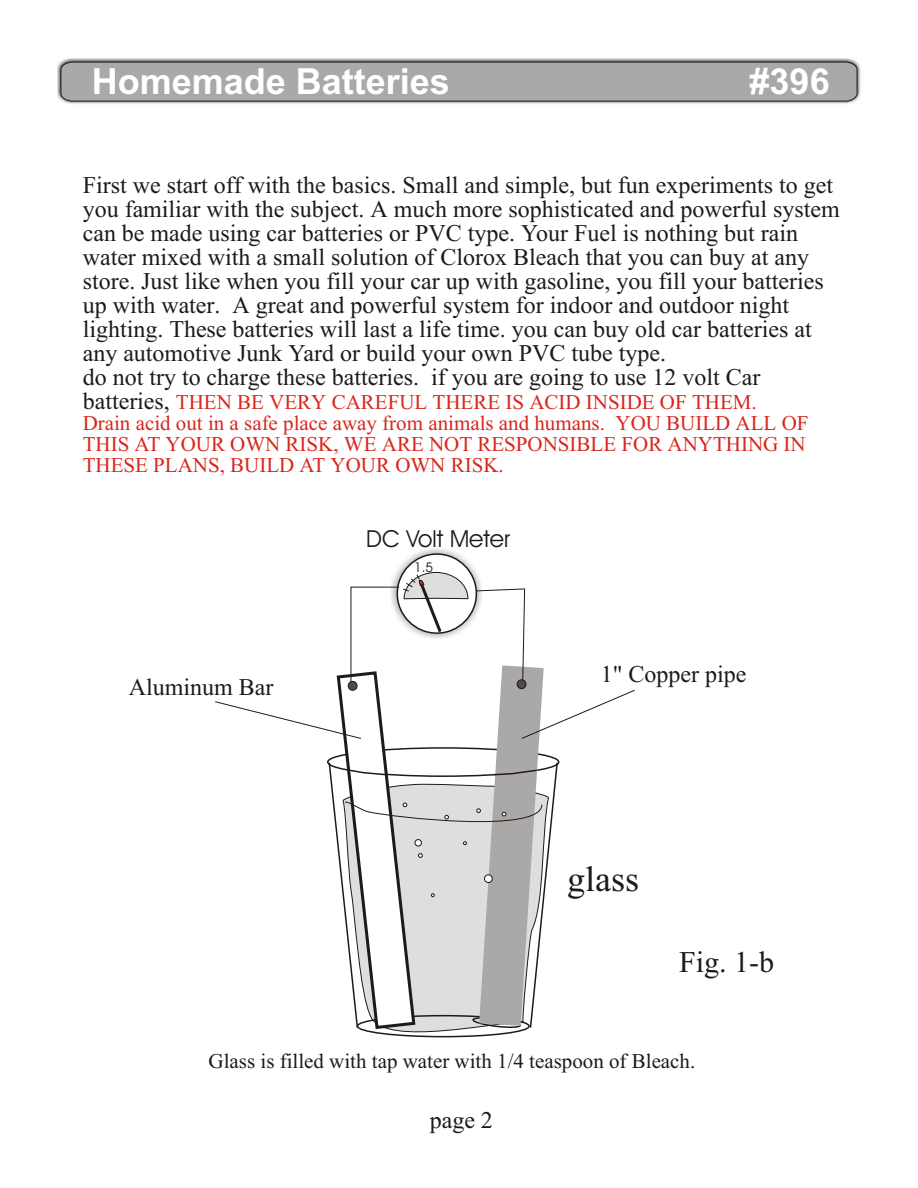
<style>
.page{position:relative;width:918px;height:1188px;background:#fff}
.page>*{position:absolute;margin:0;border:0;box-sizing:border-box;transform-origin:0 0}
.t1{font:700 36px "Arial";color:#fff}
.t2{font:36px "Times New Roman";color:#1f1a17}
.t3{font:30.15px "Times New Roman";color:#1f1a17}
.t4{font:24px/24px "Times New Roman";color:#1f1a17}
.t5{font:23.55px "Avant Garde Bk BT";color:#1f1a17}
.t6{font:21px/21px "Times New Roman";color:#d9261c}
.t7{font:21px "Times New Roman";color:#1f1a17}
.t8{font:13.5px "Avant Garde Bk BT";color:#1f1a17}
.s1{font-size:24px;color:#1f1a17}
</style>
<div class="page">
<svg style="left:364px;top:1031px;width:158px;height:7px"></svg>
<img style="left:58px;top:59px;width:802px;height:45px">
<div style="left:61px;top:62px;width:796px;height:39px;background:#aba8a8"></div>
<div style="left:357px;top:1015px;width:173px;height:22px;border:2px solid #1f1a17;border-radius:50%"></div>
<img style="left:397px;top:548px;width:79px;height:24px">
<div style="left:397px;top:553px;width:80px;height:81px;background:#fff;border:2px solid #1f1a17;border-radius:50%"></div>
<svg style="left:215px;top:572px;width:420px;height:459px"></svg>
<h1 class="t1" style="left:92px;top:68px;width:360px">Homemade Batteries</h1>
<h1 class="t1" style="left:750px;top:68px;width:82px">#396</h1>
<p class="t4" style="left:83px;top:175px;width:758px">First we start off with the basics. Small and simple, but fun experiments to get you familiar with the subject. A much more sophisticated and powerful system can be made using car batteries or PVC type. Your Fuel is nothing but rain water mixed with a small solution of Clorox Bleach that you can buy at any store. Just like when you fill your car up with gasoline, you fill your batteries up with water. A great and powerful system for indoor and outdoor night lighting. These batteries will last a life time. you can buy old car batteries at any automotive Junk Yard or build your own PVC tube type.<br>do not try to charge these batteries. if you are going to use 12 volt Car</p>
<p class="t6" style="left:83px;top:393px;width:727px"><span class="s1">batteries,</span> THEN BE VERY CAREFUL THERE IS ACID INSIDE OF THEM.<br>Drain acid out in a safe place away from animals and humans. YOU BUILD ALL OF THIS AT YOUR OWN RISK, WE ARE NOT RESPONSIBLE FOR ANYTHING IN THESE PLANS, BUILD AT YOUR OWN RISK.</p>
<p class="t5" style="left:366px;top:529px;width:145px">DC Volt Meter</p>
<p class="t4" style="left:129px;top:677px;width:146px">Aluminum Bar</p>
<p class="t8" style="left:414px;top:562px;width:20px">1.5</p>
<p class="t4" style="left:601px;top:664px;width:147px">1" Copper pipe</p>
<h1 class="t2" style="left:567px;top:866px;width:73px">glass</h1>
<p class="t3" style="left:679px;top:951px;width:97px">Fig. 1-b</p>
<p class="t7" style="left:209px;top:1053px;width:488px">Glass is filled with tap water with 1/4 teaspoon of Bleach.</p>
<p class="t4" style="left:430px;top:1110px;width:65px">page 2</p>
</div>
